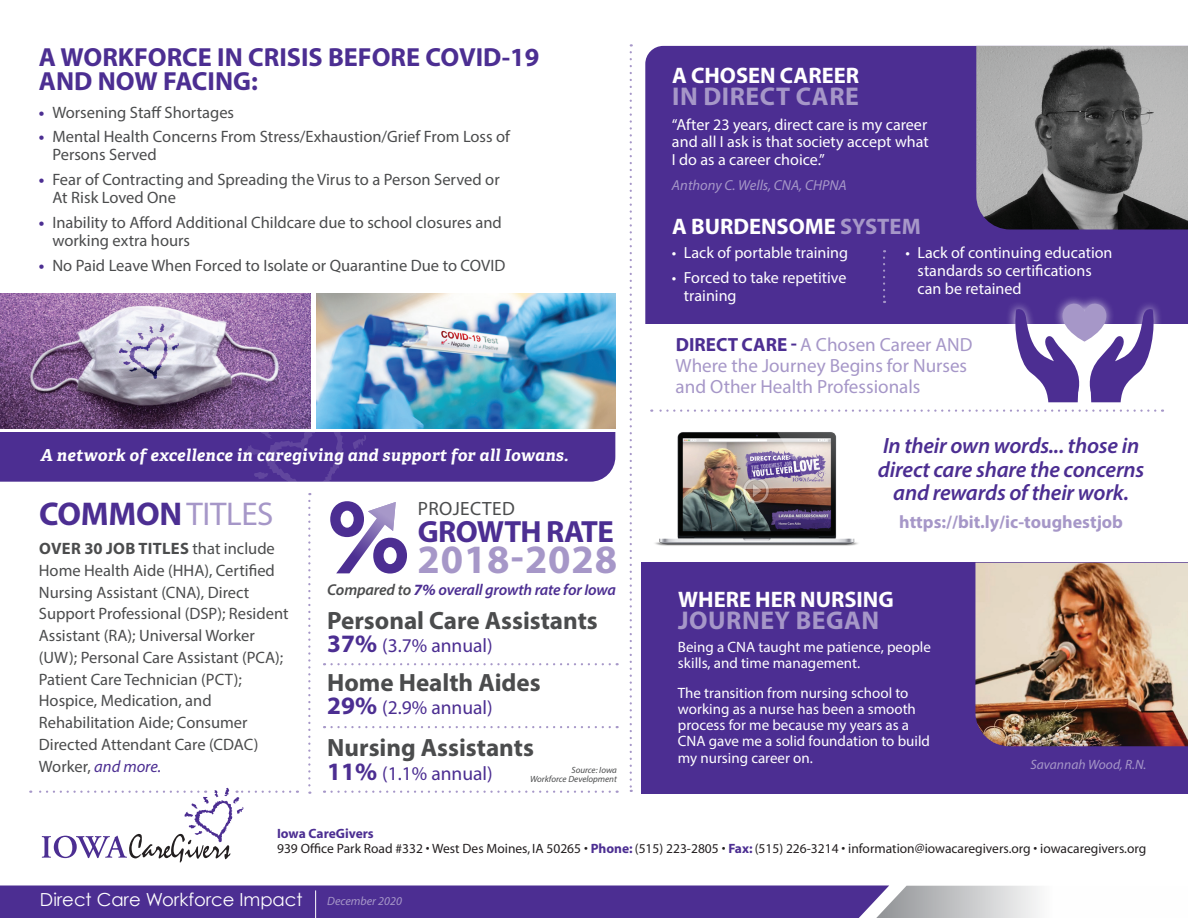
<style>
.page{position:relative;width:1188px;height:918px;background:#fff}
.page>*{position:absolute;margin:0;border:0;box-sizing:border-box;transform-origin:0 0}
.t1{font:700 40.35px "Myriad Pro";letter-spacing:.02em;color:#a697c8}
.t2{font:700 33px "Myriad Pro";letter-spacing:-.01em;color:#4c2e92}
.t3{font:700 30.75px "Myriad Pro";letter-spacing:-.02em;color:#4c2e92}
.t4{font:700 26.25px/24px "Myriad Pro";color:#4c2e92}
.t5{font:700 25.8px "Myriad Pro";letter-spacing:.02em;color:#a697c8}
.t6{font:700 25.05px "Myriad Pro";color:#4b4c4d}
.t7{font:700 22.5px "Myriad Pro";color:#fff}
.t8{font:italic 600 22.2px/23.2px "Myriad Pro";letter-spacing:-.01em;color:#4c2e92;text-align:center}
.t9{font:19.5px "Myriad Pro";color:#4c2e92}
.t10{font:19.2px "Myriad Pro";letter-spacing:.02em;color:#4b4c4d}
.t11{font:19.05px/21px "Myriad Pro";color:#a697c8}
.t12{font:700 18px "Myriad Pro";color:#a697c8}
.t13{font:18px "Century Gothic";color:#fff}
.t14{font:16.5px/21.8px "Myriad Pro";color:#4b4c4d}
.t15{font:italic 700 16.5px "Adelle PE";letter-spacing:.02em;color:#fff}
.t16{font:16.05px/17.7px "Myriad Pro";color:#fff}
.t17{font:italic 600 15.75px "Myriad Pro";letter-spacing:-.01em;color:#4c2e92}
.t18{font:15px/16.2px "Myriad Pro";color:#fff}
.t19{font:italic 14.4px "Myriad Pro";color:#a697c8}
.t20{font:13.5px/15px "Myriad";color:#231f20}
.t21{font:italic 13.5px "Myriad Pro";color:#a697c8}
.t22{font:italic 12px "Myriad";color:#a697c8}
.t23{font:italic 9px/9px "Myriad Pro";color:#4b4c4d;text-align:right}
.s1{font-weight:700;color:#4c2e92}
.s2{font-weight:400;color:#a697c8}
.s3{font-weight:700}
.s4{font-style:italic;color:#4c2e92}
.s5{color:#4b4c4d}
.s6{font-weight:700;font-size:25.05px}
.s7{color:#a697c8}
</style>
<div class="page">
<div style="left:642px;top:563px;width:546px;height:231px;background:#4c2e92"></div>
<div style="left:645px;top:46px;width:543px;height:278px;background:#4c2e92"></div>
<img style="left:976px;top:46px;width:212px;height:184px">
<img style="left:975px;top:563px;width:213px;height:183px">
<img style="left:316px;top:294px;width:299px;height:134px">
<img style="left:0;top:294px;width:310px;height:134px">
<svg style="left:630px;top:44px;width:2px;height:748px"></svg>
<svg style="left:883px;top:258px;width:2px;height:45px"></svg>
<svg style="left:308px;top:501px;width:2px;height:293px"></svg>
<svg style="left:324px;top:791px;width:286px;height:2px"></svg>
<svg style="left:324px;top:663px;width:286px;height:2px"></svg>
<svg style="left:324px;top:726px;width:286px;height:2px"></svg>
<svg style="left:330px;top:501px;width:77px;height:73px"></svg>
<div style="left:0;top:432px;width:615px;height:50px;background:#4c2e92"></div>
<svg style="left:0;top:886px;width:1039px;height:32px;background:#60479b"></svg>
<div style="left:1005px;top:294px;width:158px;height:118px;background:#fff;opacity:.75"></div>
<svg style="left:1013px;top:302px;width:143px;height:100px"></svg>
<img style="left:629px;top:400px;width:255px;height:187px">
<svg style="left:651px;top:410px;width:504px;height:2px"></svg>
<svg style="left:30px;top:788px;width:260px;height:75px"></svg>
<h3 class="t4" style="left:39px;top:44px;width:502px">A WORKFORCE IN CRISIS BEFORE COVID-19<br>AND NOW FACING:</h3>
<p class="t14" style="left:39px;top:101px;width:197px"><span class="s1">•</span> Worsening Staff Shortages</p>
<p class="t14" style="left:52px;top:128px;width:459px;line-height:18px;text-indent:-13px"><span class="s1">•</span> Mental Health Concerns From Stress/Exhaustion/Grief From Loss of<br>Persons Served</p>
<p class="t14" style="left:52px;top:170px;width:449px;line-height:18px;text-indent:-13px"><span class="s1">•</span> Fear of Contracting and Spreading the Virus to a Person Served or<br>At Risk Loved One</p>
<p class="t14" style="left:52px;top:213px;width:451px;line-height:18px;text-indent:-13px"><span class="s1">•</span> Inability to Afford Additional Childcare due to school closures and working extra hours</p>
<p class="t14" style="left:39px;top:254px;width:468px"><span class="s1">•</span> No Paid Leave When Forced to Isolate or Quarantine Due to COVID</p>
<p class="t15" style="left:41px;top:443px;width:530px">A network of excellence in caregiving and support for all Iowans.</p>
<h2 class="t2" style="left:39px;top:493px;width:236px">COMMON <span class="s2">TITLES</span></h2>
<p class="t14" style="left:39px;top:537px;width:251px"><span class="s3">OVER 30 JOB TITLES</span> that include<br>Home Health Aide (HHA), Certified<br>Nursing Assistant (CNA), Direct<br>Support Professional (DSP); Resident<br>Assistant (RA); Universal Worker (UW); Personal Care Assistant (PCA);<br>Patient Care Technician (PCT);<br>Hospice, Medication, and<br>Rehabilitation Aide; Consumer<br>Directed Attendant Care (CDAC)<br>Worker, <span class="s4">and more.</span></p>
<p class="t10" style="left:418px;top:497px;width:99px">PROJECTED</p>
<h3 class="t3" style="left:418px;top:511px;width:197px">GROWTH RATE</h3>
<h1 class="t1" style="left:418px;top:533px;width:201px">2018-2028</h1>
<p class="t17" style="left:327px;top:580px;width:290px"><span class="s5">Compared to</span> <span class="s3">7%</span> overall growth rate for Iowa</p>
<h3 class="t6" style="left:327px;top:604px;width:272px">Personal Care Assistants</h3>
<p class="t9" style="left:327px;top:634px;width:167px"><span class="s6">37%</span> (3.7% annual)</p>
<h3 class="t6" style="left:327px;top:666px;width:215px">Home Health Aides</h3>
<p class="t9" style="left:327px;top:695px;width:167px"><span class="s6">29%</span> (2.9% annual)</p>
<h3 class="t6" style="left:327px;top:731px;width:208px">Nursing Assistants</h3>
<p class="t9" style="left:327px;top:761px;width:167px"><span class="s6">11%</span> (1.1% annual)</p>
<p class="t23" style="left:530px;top:766px;width:88px">Source: Iowa<br>Workforce Development</p>
<h3 class="t7" style="left:672px;top:61px;width:188px">A CHOSEN CAREER</h3>
<h3 class="t5" style="left:672px;top:80px;width:188px">IN DIRECT CARE</h3>
<p class="t16" style="left:672px;top:115px;width:258px;text-align:justify">“After 23 years, direct care is my career and all I ask is that society accept what I do as a career choice.”</p>
<p class="t19" style="left:672px;top:176px;width:176px">Anthony C. Wells, CNA, CHPNA</p>
<h3 class="t7" style="left:672px;top:211px;width:250px">A BURDENSOME <span class="s7">SYSTEM</span></h3>
<p class="t16" style="left:672px;top:244px;width:178px">• Lack of portable training</p>
<p class="t16" style="left:684px;top:268px;width:164px;text-indent:-12px">• Forced to take repetitive training</p>
<p class="t16" style="left:918px;top:244px;width:196px;text-indent:-12px">• Lack of continuing education standards so certifications can be retained</p>
<p class="t11" style="left:676px;top:334px;width:298px"><span class="s1">DIRECT CARE -</span> A Chosen Career AND<br>Where the Journey Begins for Nurses and Other Health Professionals</p>
<h3 class="t8" style="left:878px;top:434px;width:268px">In their own words... those in direct care share the concerns and rewards of their work.</h3>
<p class="t12" style="left:899px;top:510px;width:225px">https://bit.ly/ic-toughestjob</p>
<h3 class="t7" style="left:678px;top:584px;width:217px">WHERE HER NURSING</h3>
<h3 class="t5" style="left:678px;top:604px;width:203px">JOURNEY BEGAN</h3>
<p class="t18" style="left:678px;top:639px;width:255px">Being a CNA taught me patience, people skills, and time management.</p>
<p class="t18" style="left:678px;top:685px;width:254px">The transition from nursing school to working as a nurse has been a smooth process for me because my years as a CNA gave me a solid foundation to build my nursing career on.</p>
<p class="t21" style="left:1030px;top:756px;width:117px">Savannah Wood, R.N.</p>
<p class="t20" style="left:277px;top:827px;width:871px"><span class="s1">Iowa CareGivers<br></span>939 Office Park Road #332 • West Des Moines, IA 50265 • <span class="s1">Phone:</span> (515) 223-2805 • <span class="s1">Fax:</span> (515) 226-3214 • information@iowacaregivers.org • iowacaregivers.org</p>
<p class="t13" style="left:40px;top:889px;width:264px">Direct Care Workforce Impact</p>
<p class="t22" style="left:327px;top:895px;width:76px">December 2020</p>
</div>
